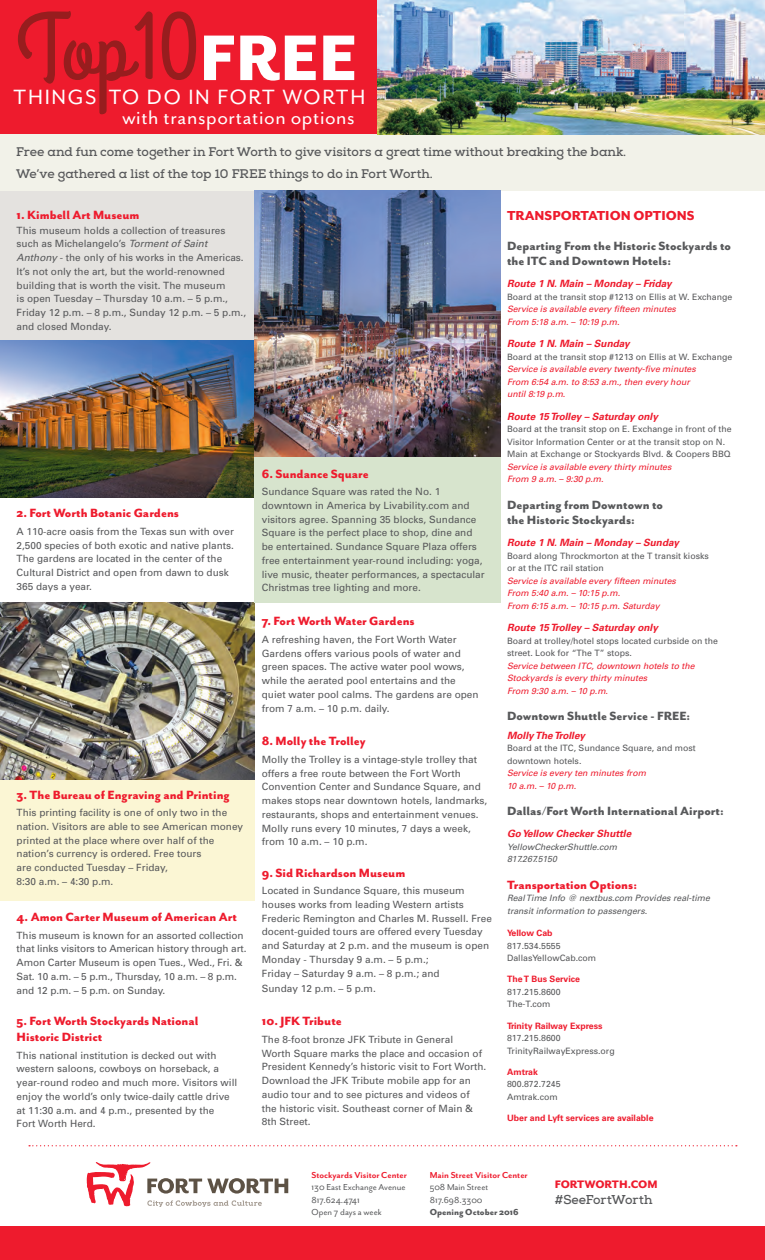
<style>
.page{position:relative;width:765px;height:1260px;background:#fff}
.page>*{position:absolute;margin:0;border:0;box-sizing:border-box;transform-origin:0 0}
.t1{font:94.12px "Grand Hotel";color:#971d1e}
.t2{font:23.75px "Mr Eaves San OT";letter-spacing:.075em;color:#fff}
.t3{font:22.5px "Mr Eaves San OT";letter-spacing:.025em;color:#fff}
.t4{font:800 15px "Mr Eaves San OT";color:#ee1b2d}
.t5{font:800 13.75px/16.2px "Mr Eaves San OT";color:#ee1b2d}
.t6{font:800 13.75px/15px "Mr Eaves San OT";color:#57585a}
.t7{font:700 12.5px/21.2px "Nexa Slab";color:#57585a}
.t8{font:800 12.5px "Mr Eaves San OT";letter-spacing:-.01em;color:#ee1b2d}
.t9{font:700 12.5px "Nexa Slab";color:#57585a}
.t10{font:10px/13.8px "Univers";color:#57585a}
.t11{font:italic 700 10px "Univers";color:#ee1b2d}
.t12{font:10px/12.5px "Mr Eaves San OT";color:#57585a}
.t13{font:700 10px "Mr Eaves San OT";color:#ee1b2d}
.t14{font:800 10px "Mr Eaves San OT";color:#57585a}
.t15{font:8.75px/12.5px "Univers";color:#57585a}
.t16{font:italic 8.75px/12.5px "Univers";color:#ee1b2d}
.t17{font:italic 8.75px/12.5px "Univers";color:#57585a}
.t18{font:700 8.75px "Univers";color:#ee1b2d}
.s1{font-family:"Mr Eaves San OT";font-weight:800;font-size:74.12px;color:#fff}
.s2{font-style:italic}
</style>
<div class="page">
<div style="left:0;top:191px;width:254px;height:149px;background:#e4e2df"></div>
<img style="left:0;top:340px;width:254px;height:157px">
<div style="left:0;top:779px;width:254px;height:121px;background:#fbf6d4"></div>
<img style="left:0;top:603px;width:254px;height:176px">
<div style="left:254px;top:427px;width:247px;height:176px;background:#d7e4cd"></div>
<div style="left:0;top:0;width:381px;height:134px;background:#ee1b2d"></div>
<div style="left:0;top:134px;width:765px;height:57px;background:#f2f2e9"></div>
<svg style="left:29px;top:1145px;width:708px;height:1px"></svg>
<img style="left:254px;top:191px;width:247px;height:266px">
<div style="left:0;top:1227px;width:765px;height:33px;background:#ee1b2d"></div>
<img style="left:378px;top:0;width:387px;height:134px">
<svg style="left:87px;top:1162px;width:201px;height:45px"></svg>
<h1 class="t1" style="left:16px;top:-12px;width:343px">Top 10<span class="s1">FREE</span></h1>
<h2 class="t2" style="left:14px;top:84px;width:353px">THINGS TO DO IN FORT WORTH</h2>
<h3 class="t3" style="left:122px;top:105px;width:234px">with transportation options</h3>
<p class="t7" style="left:16px;top:142px;width:612px">Free and fun come together in Fort Worth to give visitors a great time without breaking the bank.<br>We’ve gathered a list of the top 10 FREE things to do in Fort Worth.</p>
<h3 class="t5" style="left:17px;top:206px;width:124px">1. Kimbell Art Museum</h3>
<p class="t10" style="left:17px;top:223px;width:231px">This museum holds a collection of treasures such as Michelangelo’s <span class="s2">Torment of Saint Anthony</span> - the only of his works in the Americas.<br>It’s not only the art, but the world-renowned building that is worth the visit. The museum<br>is open Tuesday – Thursday 10 a.m. – 5 p.m., Friday 12 p.m. – 8 p.m., Sunday 12 p.m. – 5 p.m., and closed Monday.</p>
<h3 class="t5" style="left:17px;top:505px;width:164px">2. Fort Worth Botanic Gardens</h3>
<p class="t10" style="left:17px;top:524px;width:219px">A 110-acre oasis from the Texas sun with over 2,500 species of both exotic and native plants.<br>The gardens are located in the center of the Cultural District and open from dawn to dusk 365 days a year.</p>
<h3 class="t5" style="left:17px;top:786px;width:215px">3. The Bureau of Engraving and Printing</h3>
<p class="t10" style="left:17px;top:806px;width:228px">This printing facility is one of only two in the nation. Visitors are able to see American money printed at the place where over half of the nation’s currency is ordered. Free tours<br>are conducted Tuesday – Friday,<br>8:30 a.m. – 4:30 p.m.</p>
<h3 class="t5" style="left:17px;top:909px;width:222px">4. Amon Carter Museum of American Art</h3>
<p class="t10" style="left:17px;top:928px;width:231px">This museum is known for an assorted collection that links visitors to American history through art.<br>Amon Carter Museum is open Tues., Wed., Fri. &amp; Sat. 10 a.m. – 5 p.m., Thursday, 10 a.m. – 8 p.m. and 12 p.m. – 5 p.m. on Sunday.</p>
<h3 class="t5" style="left:17px;top:1013px;width:183px">5. Fort Worth Stockyards National<br>Historic District</h3>
<p class="t10" style="left:17px;top:1048px;width:222px">This national institution is decked out with western saloons, cowboys on horseback, a year-round rodeo and much more. Visitors will enjoy the world’s only twice-daily cattle drive at 11:30 a.m. and 4 p.m., presented by the<br>Fort Worth Herd.</p>
<h3 class="t5" style="left:262px;top:465px;width:108px">6. Sundance Square</h3>
<p class="t10" style="left:262px;top:484px;width:224px">Sundance Square was rated the No. 1 downtown in America by Livability.com and visitors agree. Spanning 35 blocks, Sundance Square is the perfect place to shop, dine and be entertained. Sundance Square Plaza offers free entertainment year-round including: yoga, live music, theater performances, a spectacular Christmas tree lighting and more.</p>
<h3 class="t5" style="left:262px;top:613px;width:154px">7. Fort Worth Water Gardens</h3>
<p class="t10" style="left:262px;top:632px;width:218px">A refreshing haven, the Fort Worth Water Gardens offers various pools of water and green spaces. The active water pool wows, while the aerated pool entertains and the quiet water pool calms. The gardens are open from 7 a.m. – 10 p.m. daily.</p>
<h3 class="t5" style="left:262px;top:733px;width:105px">8. Molly the Trolley</h3>
<p class="t10" style="left:262px;top:752px;width:227px">Molly the Trolley is a vintage-style trolley that offers a free route between the Fort Worth Convention Center and Sundance Square, and makes stops near downtown hotels, landmarks, restaurants, shops and entertainment venues.<br>Molly runs every 10 minutes, 7 days a week, from 10 a.m. – 10 p.m.</p>
<h3 class="t5" style="left:262px;top:864px;width:145px">9. Sid Richardson Museum</h3>
<p class="t10" style="left:262px;top:883px;width:232px">Located in Sundance Square, this museum houses works from leading Western artists Frederic Remington and Charles M. Russell. Free docent-guided tours are offered every Tuesday and Saturday at 2 p.m. and the museum is open Monday - Thursday 9 a.m. – 5 p.m.;<br>Friday – Saturday 9 a.m. – 8 p.m.; and</p>
<p class="t10" style="left:262px;top:981px;width:115px">Sunday 12 p.m. – 5 p.m.</p>
<h3 class="t5" style="left:262px;top:1013px;width:81px">10. JFK Tribute</h3>
<p class="t10" style="left:262px;top:1032px;width:226px">The 8-foot bronze JFK Tribute in General<br>Worth Square marks the place and occasion of President Kennedy’s historic visit to Fort Worth.<br>Download the JFK Tribute mobile app for an audio tour and to see pictures and videos of the historic visit. Southeast corner of Main &amp; 8th Street.</p>
<h3 class="t4" style="left:507px;top:207px;width:189px">TRANSPORTATION OPTIONS</h3>
<h3 class="t6" style="left:507px;top:238px;width:225px">Departing From the Historic Stockyards to the ITC and Downtown Hotels:</h3>
<p class="t11" style="left:507px;top:278px;width:166px">Route 1 N. Main – Monday – Friday</p>
<p class="t15" style="left:507px;top:290px;width:227px">Board at the transit stop #1213 on Ellis at W. Exchange</p>
<p class="t16" style="left:507px;top:303px;width:170px">Service is available every fifteen minutes<br>From 5:18 a.m. – 10:19 p.m.</p>
<p class="t11" style="left:507px;top:338px;width:124px">Route 1 N. Main – Sunday</p>
<p class="t15" style="left:507px;top:350px;width:227px">Board at the transit stop #1213 on Ellis at W. Exchange</p>
<p class="t16" style="left:507px;top:363px;width:190px">Service is available every twenty-five minutes<br>From 6:54 a.m. to 8:53 a.m., then every hour until 8:19 p.m.</p>
<p class="t11" style="left:507px;top:410px;width:152px">Route 15 Trolley – Saturday only</p>
<p class="t15" style="left:507px;top:423px;width:226px">Board at the transit stop on E. Exchange in front of the<br>Visitor Information Center or at the transit stop on N.<br>Main at Exchange or Stockyards Blvd. &amp; Coopers BBQ</p>
<p class="t16" style="left:507px;top:460px;width:166px">Service is available every thirty minutes<br>From 9 a.m. – 9:30 p.m.</p>
<h3 class="t6" style="left:507px;top:497px;width:157px">Departing from Downtown to the Historic Stockyards:</h3>
<p class="t11" style="left:507px;top:537px;width:173px">Route 1 N. Main – Monday – Sunday</p>
<p class="t15" style="left:507px;top:549px;width:203px">Board along Throckmorton at the T transit kiosks or at the ITC rail station</p>
<p class="t16" style="left:507px;top:574px;width:170px">Service is available every fifteen minutes<br>From 5:40 a.m. – 10:15 p.m.<br>From 6:15 a.m. – 10:15 p.m. Saturday</p>
<p class="t11" style="left:507px;top:622px;width:152px">Route 15 Trolley – Saturday only</p>
<p class="t15" style="left:507px;top:634px;width:213px">Board at trolley/hotel stops located curbside on the street. Look for “The T” stops.</p>
<p class="t16" style="left:507px;top:659px;width:189px">Service between ITC, downtown hotels to the<br>Stockyards is every thirty minutes<br>From 9:30 a.m. – 10 p.m.</p>
<h3 class="t6" style="left:507px;top:708px;width:185px">Downtown Shuttle Service - FREE:</h3>
<p class="t11" style="left:507px;top:729px;width:79px">Molly The Trolley</p>
<p class="t15" style="left:507px;top:742px;width:190px">Board at the ITC, Sundance Square, and most downtown hotels.</p>
<p class="t16" style="left:507px;top:767px;width:140px">Service is every ten minutes from<br>10 a.m. – 10 p.m.</p>
<h3 class="t6" style="left:507px;top:803px;width:218px">Dallas/Fort Worth International Airport:</h3>
<p class="t11" style="left:507px;top:828px;width:126px">Go Yellow Checker Shuttle</p>
<p class="t17" style="left:507px;top:840px;width:112px">YellowCheckerShuttle.com<br>817.267.5150</p>
<h3 class="t5" style="left:507px;top:876px;width:131px">Transportation Options:</h3>
<p class="t17" style="left:507px;top:892px;width:204px">Real Time Info @ nextbus.com Provides real-time transit information to passengers.</p>
<p class="t18" style="left:507px;top:928px;width:47px">Yellow Cab</p>
<p class="t15" style="left:507px;top:939px;width:91px">817.534.5555<br>DallasYellowCab.com</p>
<p class="t18" style="left:507px;top:974px;width:75px">The T Bus Service</p>
<p class="t15" style="left:507px;top:985px;width:55px">817.215.8600<br>The-T.com</p>
<p class="t18" style="left:507px;top:1020px;width:97px">Trinity Railway Express</p>
<p class="t15" style="left:507px;top:1032px;width:109px">817.215.8600<br>TrinityRailwayExpress.org</p>
<p class="t18" style="left:507px;top:1067px;width:32px">Amtrak</p>
<p class="t15" style="left:507px;top:1078px;width:55px">800.872.7245<br>Amtrak.com</p>
<p class="t18" style="left:507px;top:1113px;width:148px">Uber and Lyft services are available</p>
<p class="t13" style="left:312px;top:1169px;width:97px">Stockyards Visitor Center</p>
<p class="t12" style="left:312px;top:1181px;width:96px">130 East Exchange Avenue<br>817.624.4741<br>Open 7 days a week</p>
<p class="t13" style="left:430px;top:1169px;width:100px">Main Street Visitor Center</p>
<p class="t12" style="left:430px;top:1181px;width:60px">508 Main Street<br>817.698.3300</p>
<p class="t14" style="left:430px;top:1206px;width:91px">Opening October 2016</p>
<p class="t8" style="left:555px;top:1177px;width:104px">FORTWORTH.COM</p>
<p class="t9" style="left:555px;top:1192px;width:99px">#SeeFortWorth</p>
</div>
